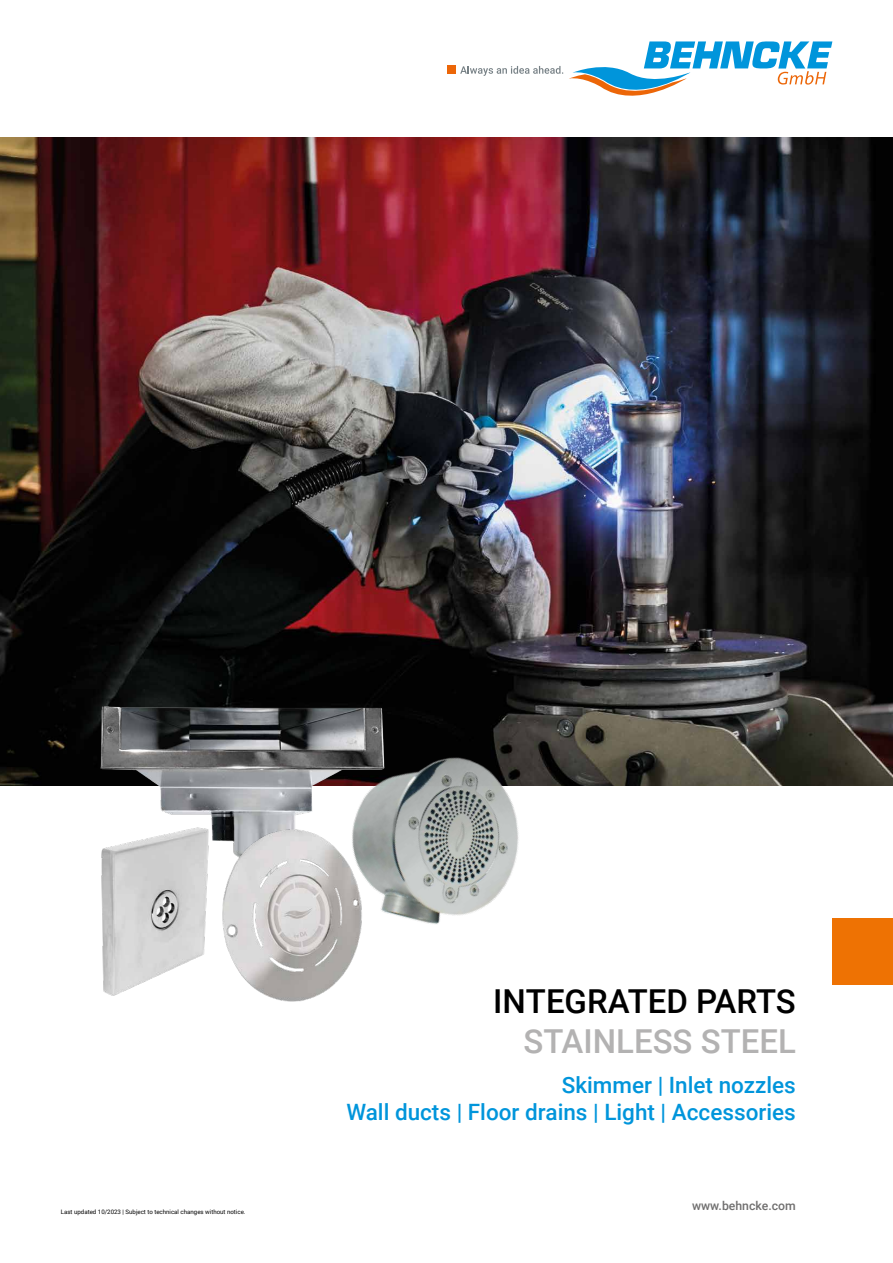
<style>
.page{position:relative;width:893px;height:1263px;background:#fff}
.page>*{position:absolute;margin:0;border:0;box-sizing:border-box;transform-origin:0 0}
.t1{font:500 33px "Roboto";color:#000}
.t2{font:500 33px "Roboto";color:#b3b2b2}
.t3{font:500 22.5px/27px "Roboto";color:#0095db;text-align:right}
.t4{font:500 12.3px "Roboto";color:#706f6f}
.t5{font:6.15px "Roboto";color:#000}
</style>
<div class="page">
<img style="left:0;top:138px;width:893px;height:647px">
<div style="left:832px;top:918px;width:61px;height:66px;background:#ee7203"></div>
<img style="left:89px;top:696px;width:306px;height:130px">
<img style="left:245px;top:826px;width:117px;height:176px">
<img style="left:349px;top:756px;width:174px;height:170px">
<img style="left:97px;top:822px;width:148px;height:174px">
<div style="left:447px;top:66px;width:9px;height:8px;background:#ec6608"></div>
<svg style="left:569px;top:41px;width:263px;height:55px"></svg>
<svg style="left:460px;top:66px;width:103px;height:10px"></svg>
<p class="t5" style="left:61px;top:1207px;width:186px">Last updated 10/2023 | Subject to technical changes without notice.</p>
<h1 class="t1" style="left:493px;top:978px;width:304px">INTEGRATED PARTS</h1>
<h1 class="t2" style="left:523px;top:1018px;width:274px">STAINLESS STEEL</h1>
<p class="t3" style="left:346px;top:1070px;width:451px">Skimmer | Inlet nozzles<br>Wall ducts | Floor drains | Light | Accessories</p>
<p class="t4" style="left:692px;top:1197px;width:105px">www.behncke.com</p>
</div>
